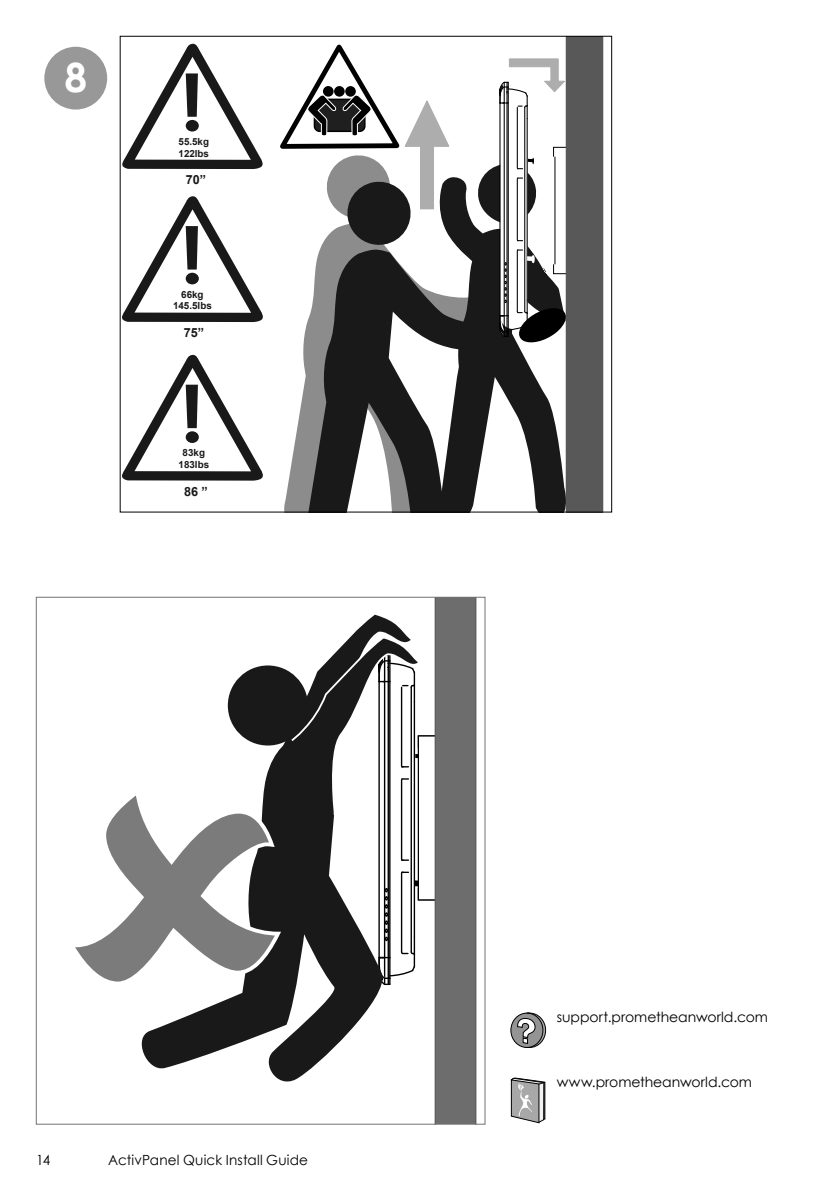
<style>
.page{position:relative;width:840px;height:1191px;background:#fff}
.page>*{position:absolute;margin:0;border:0;box-sizing:border-box;transform-origin:0 0}
.t1{font:700 40.4px "Century Gothic";color:#fff}
.Body_Copy{font:14px "Century Gothic";color:#000}
.t2{font:700 12.6px "Arial";color:#191919}
.t3{font:700 9.8px/11.8px "Arial";color:#191919;text-align:center}
</style>
<div class="page">
<svg style="left:603px;top:228px;width:1px;height:282px"></svg>
<svg style="left:122px;top:196px;width:141px;height:126px"></svg>
<div style="left:186px;top:273px;width:13px;height:11px;background:#191919;border-radius:50%"></div>
<svg style="left:122px;top:355px;width:141px;height:125px"></svg>
<div style="left:186px;top:431px;width:13px;height:12px;background:#191919;border-radius:50%"></div>
<svg style="left:122px;top:44px;width:141px;height:125px"></svg>
<div style="left:186px;top:120px;width:13px;height:11px;background:#191919;border-radius:50%"></div>
<svg style="left:280px;top:38px;width:323px;height:472px"></svg>
<div style="left:41px;top:44px;width:69px;height:69px;background:#989898;border-radius:50%"></div>
<div style="left:38px;top:41px;width:75px;height:75px;border:6px solid #fff;border-radius:50%"></div>
<svg style="left:141px;top:599px;width:335px;height:523px"></svg>
<svg style="left:75px;top:787px;width:208px;height:200px"></svg>
<svg style="left:510px;top:1077px;width:35px;height:46px"></svg>
<svg style="left:513px;top:1013px;width:32px;height:34px"></svg>
<div style="left:513px;top:1013px;width:32px;height:34px;border:1px solid #000;border-radius:50%"></div>
<svg style="left:510px;top:1013px;width:32px;height:34px"></svg>
<div style="left:510px;top:1013px;width:32px;height:34px;border:1px solid #000;border-radius:50%"></div>
<svg style="left:517px;top:1012px;width:18px;height:36px"></svg>
<p class="t1" style="left:64px;top:47px;width:24px">8</p>
<p class="t3" style="left:178px;top:136px;width:32px;text-align:left">55.5kg<br>122lbs</p>
<p class="t2" style="left:186px;top:171px;width:22px">70”</p>
<p class="t3" style="left:173px;top:288px;width:40px">66kg<br>145.5lbs</p>
<p class="t2" style="left:184px;top:324px;width:22px">75”</p>
<p class="t3" style="left:178px;top:447px;width:32px">83kg<br>183lbs</p>
<p class="t2" style="left:184px;top:482px;width:25px">86 ”</p>
<p class="Body_Copy" style="left:36px;top:1150px;width:16px">14</p>
<p class="Body_Copy" style="left:108px;top:1150px;width:201px">ActivPanel Quick Install Guide</p>
<p class="Body_Copy" style="left:556px;top:1007px;width:212px">support.prometheanworld.com</p>
<p class="Body_Copy" style="left:556px;top:1071px;width:197px">www.prometheanworld.com</p>
</div>
